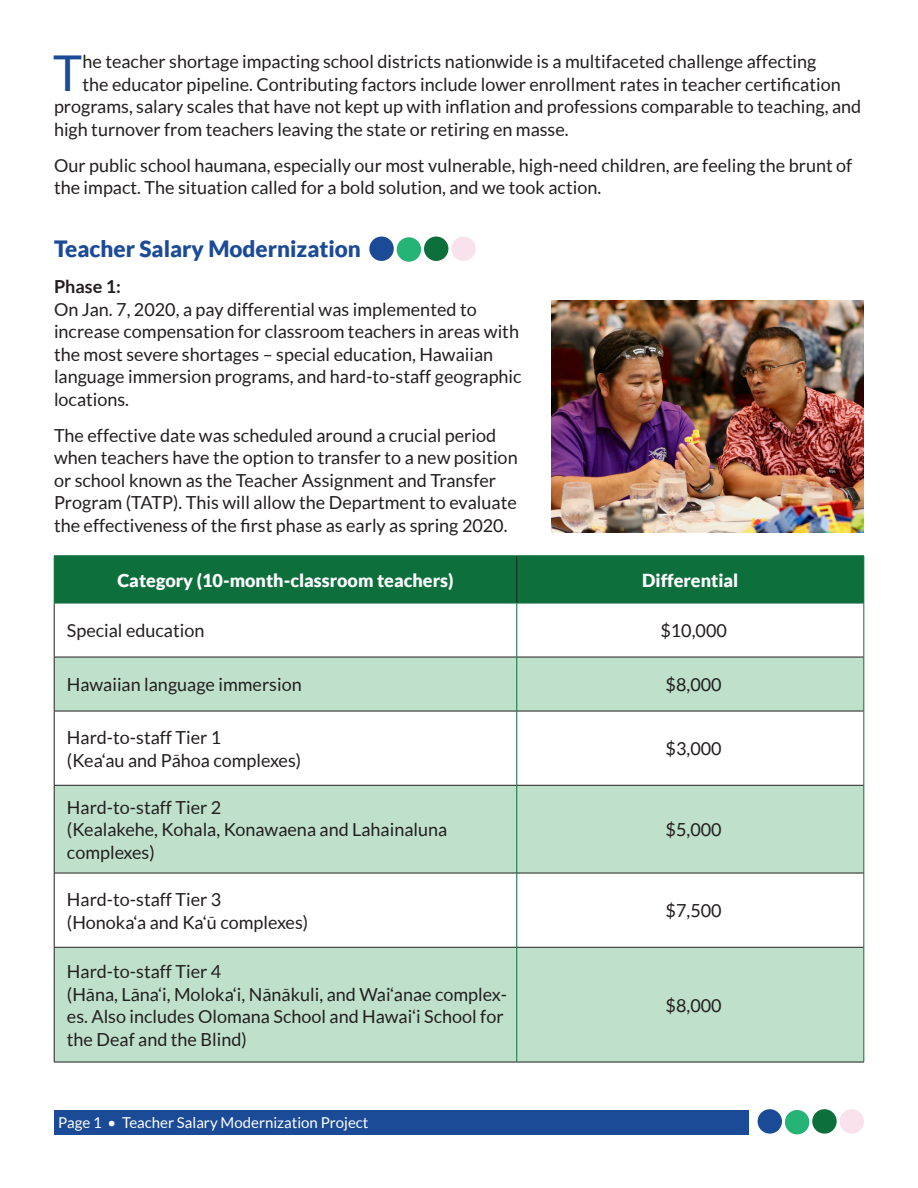
<style>
.page{position:relative;width:918px;height:1188px;background:#fff}
.page>*{position:absolute;margin:0;border:0;box-sizing:border-box;transform-origin:0 0}
.t1{font:49.35px "Lato Plus";color:#1b4b97}
.Header_Style_1{font:900 22.5px "Lato Plus";color:#1b4b97}
.t2{font:18px/22.5px "Lato Plus";color:#231f20}
.t3{font:900 18px "Lato Plus";color:#fff}
.Header_Style_2{font:700 18px "Lato Plus";color:#231f20}
.t4{font:15px "Lato Plus";color:#fff}
</style>
<div class="page">
<div style="left:55px;top:557px;width:809px;height:46px;background:#0c6f3c"></div>
<svg style="left:55px;top:658px;width:809px;height:404px;fill:#bfe1cb"></svg>
<hr style="left:54px;top:603px;width:1px;height:54px;background:#231f20">
<hr style="left:54px;top:657px;width:463px;height:1px;background:#231f20">
<hr style="left:54px;top:657px;width:1px;height:54px;background:#231f20">
<hr style="left:517px;top:657px;width:347px;height:1px;background:#231f20">
<hr style="left:54px;top:711px;width:463px;height:1px;background:#231f20">
<hr style="left:54px;top:711px;width:1px;height:74px;background:#231f20">
<hr style="left:517px;top:711px;width:347px;height:1px;background:#231f20">
<hr style="left:54px;top:785px;width:463px;height:1px;background:#231f20">
<hr style="left:54px;top:785px;width:1px;height:88px;background:#231f20">
<hr style="left:517px;top:785px;width:347px;height:1px;background:#231f20">
<hr style="left:54px;top:873px;width:463px;height:1px;background:#231f20">
<hr style="left:54px;top:873px;width:1px;height:74px;background:#231f20">
<hr style="left:517px;top:873px;width:347px;height:1px;background:#231f20">
<hr style="left:54px;top:947px;width:463px;height:1px;background:#231f20">
<hr style="left:54px;top:947px;width:1px;height:115px;background:#231f20">
<hr style="left:517px;top:947px;width:347px;height:1px;background:#231f20">
<hr style="left:54px;top:1062px;width:463px;height:1px;background:#231f20">
<hr style="left:517px;top:1062px;width:347px;height:1px;background:#231f20">
<hr style="left:517px;top:556px;width:1px;height:47px;background:#231f20">
<hr style="left:864px;top:603px;width:1px;height:54px;background:#0c6f3c">
<hr style="left:864px;top:657px;width:1px;height:54px;background:#0c6f3c">
<hr style="left:864px;top:711px;width:1px;height:74px;background:#0c6f3c">
<hr style="left:864px;top:785px;width:1px;height:88px;background:#0c6f3c">
<hr style="left:864px;top:873px;width:1px;height:74px;background:#0c6f3c">
<hr style="left:864px;top:947px;width:1px;height:115px;background:#0c6f3c">
<hr style="left:517px;top:603px;width:1px;height:54px;background:#0c6f3c">
<hr style="left:517px;top:657px;width:1px;height:54px;background:#0c6f3c">
<hr style="left:517px;top:711px;width:1px;height:74px;background:#0c6f3c">
<hr style="left:517px;top:785px;width:1px;height:88px;background:#0c6f3c">
<hr style="left:517px;top:873px;width:1px;height:74px;background:#0c6f3c">
<hr style="left:517px;top:947px;width:1px;height:115px;background:#0c6f3c">
<hr style="left:54px;top:556px;width:463px;height:1px;background:#0c6f3c">
<hr style="left:54px;top:556px;width:1px;height:47px;background:#0c6f3c">
<hr style="left:517px;top:556px;width:347px;height:1px;background:#0c6f3c">
<hr style="left:864px;top:556px;width:1px;height:47px;background:#0c6f3c">
<hr style="left:54px;top:603px;width:463px;height:1px;background:#0c6f3c">
<hr style="left:517px;top:603px;width:347px;height:1px;background:#0c6f3c">
<div style="left:369px;top:237px;width:25px;height:24px;background:#1b4b97;border-radius:50%"></div>
<div style="left:397px;top:237px;width:24px;height:25px;background:#26b376;border-radius:50%"></div>
<div style="left:424px;top:237px;width:24px;height:24px;background:#0c6f3c;border-radius:50%"></div>
<div style="left:451px;top:237px;width:25px;height:24px;background:#f9e2eb;border-radius:50%"></div>
<div style="left:758px;top:1109px;width:24px;height:25px;background:#1b4b97;border-radius:50%"></div>
<div style="left:785px;top:1110px;width:24px;height:24px;background:#26b376;border-radius:50%"></div>
<div style="left:812px;top:1109px;width:25px;height:25px;background:#0c6f3c;border-radius:50%"></div>
<div style="left:840px;top:1109px;width:24px;height:25px;background:#f9e2eb;border-radius:50%"></div>
<img style="left:552px;top:300px;width:312px;height:232px">
<div style="left:54px;top:1110px;width:694px;height:25px;background:#1b4b97"></div>
<p class="t1" style="left:53px;top:46px;width:31px">T</p>
<p class="t2" style="left:82px;top:51px;width:735px">he teacher shortage impacting school districts nationwide is a multifaceted challenge affecting</p>
<p class="t2" style="left:82px;top:73px;width:760px">the educator pipeline. Contributing factors include lower enrollment rates in teacher certification</p>
<p class="t2" style="left:54px;top:96px;width:809px">programs, salary scales that have not kept up with inflation and professions comparable to teaching, and</p>
<p class="t2" style="left:54px;top:118px;width:516px">high turnover from teachers leaving the state or retiring en masse.</p>
<p class="t2" style="left:54px;top:154px;width:800px">Our public school haumana, especially our most vulnerable, high-need children, are feeling the brunt of the impact. The situation called for a bold solution, and we took action.</p>
<p class="Header_Style_1" style="left:54px;top:236px;width:308px">Teacher Salary Modernization</p>
<p class="Header_Style_2" style="left:54px;top:277px;width:69px">Phase 1:</p>
<p class="t2" style="left:54px;top:298px;width:469px">On Jan. 7, 2020, a pay differential was implemented to increase compensation for classroom teachers in areas with the most severe shortages – special education, Hawaiian language immersion programs, and hard-to-staff geographic locations.</p>
<p class="t2" style="left:54px;top:424px;width:465px">The effective date was scheduled around a crucial period when teachers have the option to transfer to a new position or school known as the Teacher Assignment and Transfer Program (TATP). This will allow the Department to evaluate the effectiveness of the first phase as early as spring 2020.</p>
<p class="t3" style="left:117px;top:570px;width:337px">Category (10-month-classroom teachers)</p>
<p class="t3" style="left:642px;top:570px;width:98px">Differential</p>
<p class="t2" style="left:67px;top:619px;width:139px">Special education</p>
<p class="t2" style="left:660px;top:619px;width:68px">$10,000</p>
<p class="t2" style="left:67px;top:673px;width:236px">Hawaiian language immersion</p>
<p class="t2" style="left:666px;top:673px;width:58px">$8,000</p>
<p class="t2" style="left:67px;top:726px;width:236px">Hard-to-staff Tier 1<br>(Kea‘au and Pāhoa complexes)</p>
<p class="t2" style="left:666px;top:738px;width:58px">$3,000</p>
<p class="t2" style="left:67px;top:796px;width:382px">Hard-to-staff Tier 2<br>(Kealakehe, Kohala, Konawaena and Lahainaluna complexes)</p>
<p class="t2" style="left:666px;top:819px;width:58px">$5,000</p>
<p class="t2" style="left:67px;top:888px;width:243px">Hard-to-staff Tier 3<br>(Honoka‘a and Ka‘ū complexes)</p>
<p class="t2" style="left:666px;top:900px;width:58px">$7,500</p>
<p class="t2" style="left:67px;top:960px;width:442px">Hard-to-staff Tier 4<br>(Hāna, Lāna‘i, Moloka‘i, Nānākuli, and Wai‘anae complex&shy;es. Also includes Olomana School and Hawai‘i School for the Deaf and the Blind)</p>
<p class="t2" style="left:666px;top:994px;width:58px">$8,000</p>
<p class="t4" style="left:58px;top:1114px;width:312px">Page 1 • Teacher Salary Modernization Project</p>
</div>
